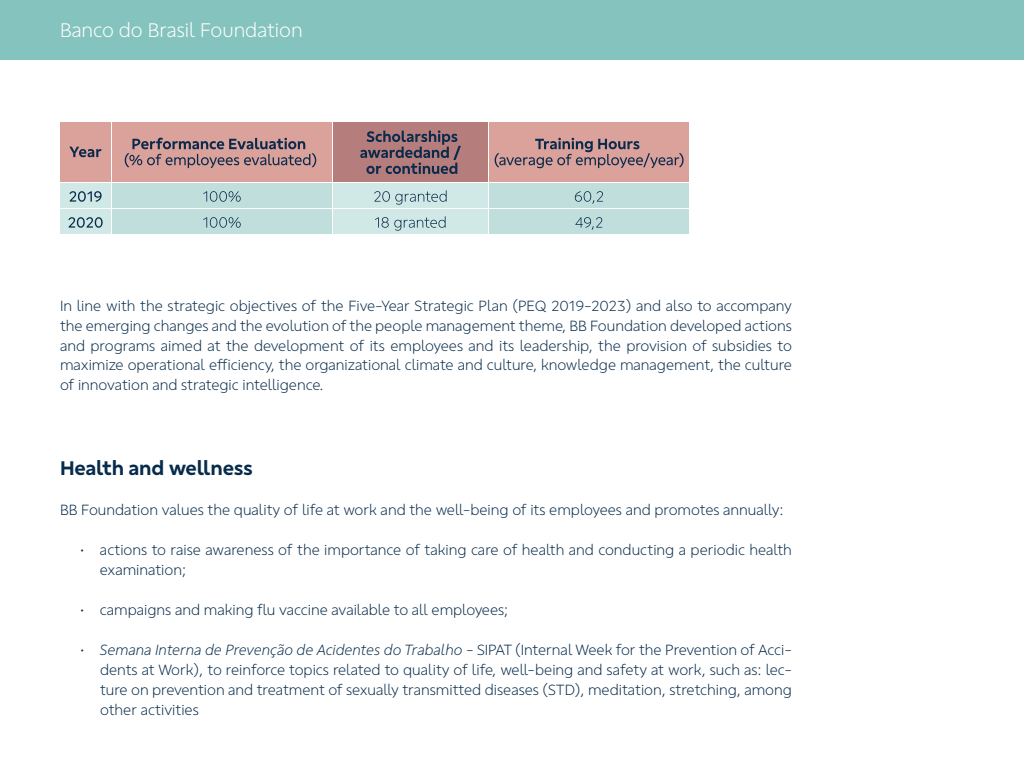
<style>
.page{position:relative;width:1024px;height:768px;background:#fff}
.page>*{position:absolute;margin:0;border:0;box-sizing:border-box;transform-origin:0 0}
.t1{font:300 19.9px "Banco Do Brasil Titulos";color:#fff}
.t2{font:700 19.9px "Banco Do Brasil Textos";letter-spacing:-.01em;color:#072b4b}
.t3{font:300 14.9px/19.9px "Banco Do Brasil Textos";color:#072b4b;text-align:justify}
.s1{font-style:italic}
</style>
<div class="page">
<div style="left:0;top:0;width:1024px;height:60px;background:#85c3be"></div>
<div style="left:60px;top:183px;width:51px;height:25px;background:#d1e9e6"></div>
<div style="left:112px;top:183px;width:220px;height:25px;background:#c0dfdc"></div>
<div style="left:333px;top:183px;width:155px;height:25px;background:#d1e9e6"></div>
<div style="left:489px;top:183px;width:200px;height:25px;background:#c0dfdc"></div>
<div style="left:60px;top:209px;width:51px;height:25px;background:#d1e9e6"></div>
<div style="left:112px;top:209px;width:220px;height:25px;background:#c0dfdc"></div>
<div style="left:333px;top:209px;width:155px;height:25px;background:#d1e9e6"></div>
<div style="left:489px;top:209px;width:200px;height:25px;background:#c0dfdc"></div>
<svg style="left:69px;top:191px;width:33px;height:11px"></svg>
<svg style="left:68px;top:217px;width:35px;height:11px"></svg>
<svg style="left:203px;top:191px;width:38px;height:11px"></svg>
<svg style="left:203px;top:217px;width:38px;height:11px"></svg>
<svg style="left:374px;top:190px;width:73px;height:15px"></svg>
<svg style="left:375px;top:216px;width:71px;height:15px"></svg>
<svg style="left:575px;top:191px;width:28px;height:13px"></svg>
<svg style="left:575px;top:217px;width:27px;height:13px"></svg>
<div style="left:60px;top:122px;width:51px;height:60px;background:#dba19b"></div>
<div style="left:112px;top:122px;width:220px;height:60px;background:#dba19b"></div>
<div style="left:333px;top:122px;width:155px;height:60px;background:#b67d7d"></div>
<div style="left:489px;top:122px;width:200px;height:60px;background:#dba19b"></div>
<svg style="left:125px;top:138px;width:191px;height:30px"></svg>
<svg style="left:69px;top:147px;width:33px;height:10px"></svg>
<svg style="left:360px;top:130px;width:101px;height:44px"></svg>
<svg style="left:495px;top:138px;width:189px;height:30px"></svg>
<h1 class="t1" style="left:60px;top:18px;width:244px">Banco do Brasil Foundation</h1>
<p class="t3" style="left:60px;top:295px;width:734px">In line with the strategic objectives of the Five-Year Strategic Plan (PEQ 2019-2023) and also to accompany the emerging changes and the evolution of the people management theme, BB Foundation developed actions and programs aimed at the development of its employees and its leadership, the provision of subsidies to maximize operational efficiency, the organizational climate and culture, knowledge management, the culture of innovation and strategic intelligence.</p>
<h1 class="t2" style="left:60px;top:455px;width:194px">Health and wellness</h1>
<p class="t3" style="left:60px;top:499px;width:725px">BB Foundation values the quality of life at work and the well-being of its employees and promotes annually:</p>
<p class="t3" style="left:100px;top:539px;width:693px;text-indent:-20px">• actions to raise awareness of the importance of taking care of health and conducting a periodic health examination;</p>
<p class="t3" style="left:80px;top:599px;width:430px">• campaigns and making flu vaccine available to all employees;</p>
<p class="t3" style="left:100px;top:639px;width:694px;text-indent:-20px"><span class="s1">• Semana Interna de Prevenção de Acidentes do Trabalho</span> - SIPAT (Internal Week for the Prevention of Acci&shy;dents at Work), to reinforce topics related to quality of life, well-being and safety at work, such as: lec&shy;ture on prevention and treatment of sexually transmitted diseases (STD), meditation, stretching, among other activities</p>
</div>
